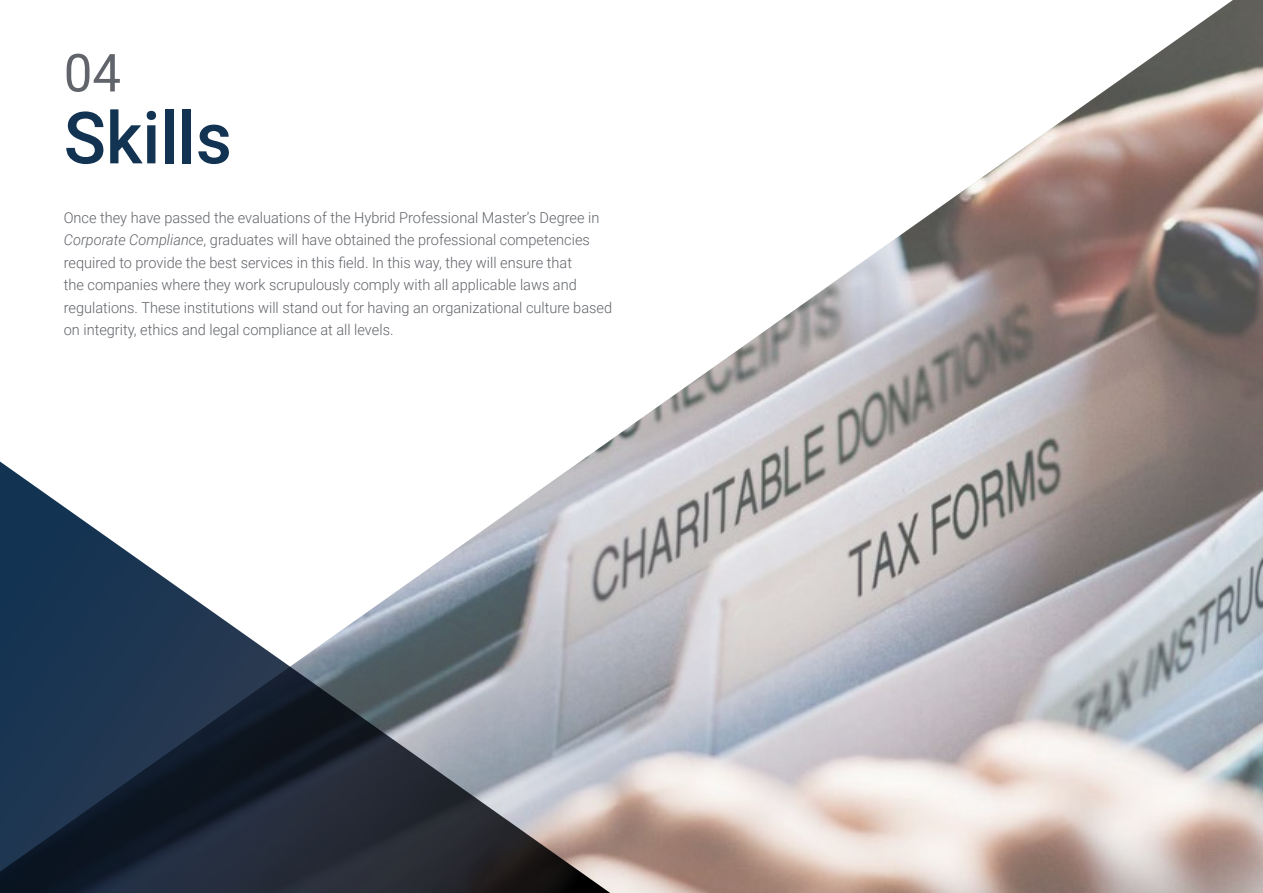
<style>
.page{position:relative;width:1263px;height:893px;background:#fff}
.page>*{position:absolute;margin:0;border:0;box-sizing:border-box;transform-origin:0 0}
.t1{font:500 72px "Roboto";color:#123352}
.t2{font:52.5px "Roboto";color:#61646a}
.t3{font:300 15px/22.5px "Roboto";color:#61646a}
.s1{font-style:italic}
</style>
<div class="page">
<img style="left:602px;top:0;width:661px;height:893px">
<svg style="left:0;top:446px;width:640px;height:447px"></svg>
<h2 class="t2" style="left:64px;top:36px;width:59px">04</h2>
<h1 class="t1" style="left:64px;top:87px;width:170px">Skills</h1>
<p class="t3" style="left:64px;top:206px;width:550px">Once they have passed the evaluations of the Hybrid Professional Master’s Degree in <span class="s1">Corporate Compliance</span>, graduates will have obtained the professional competencies required to provide the best services in this field. In this way, they will ensure that<br>the companies where they work scrupulously comply with all applicable laws and regulations. These institutions will stand out for having an organizational culture based on integrity, ethics and legal compliance at all levels.</p>
</div>
